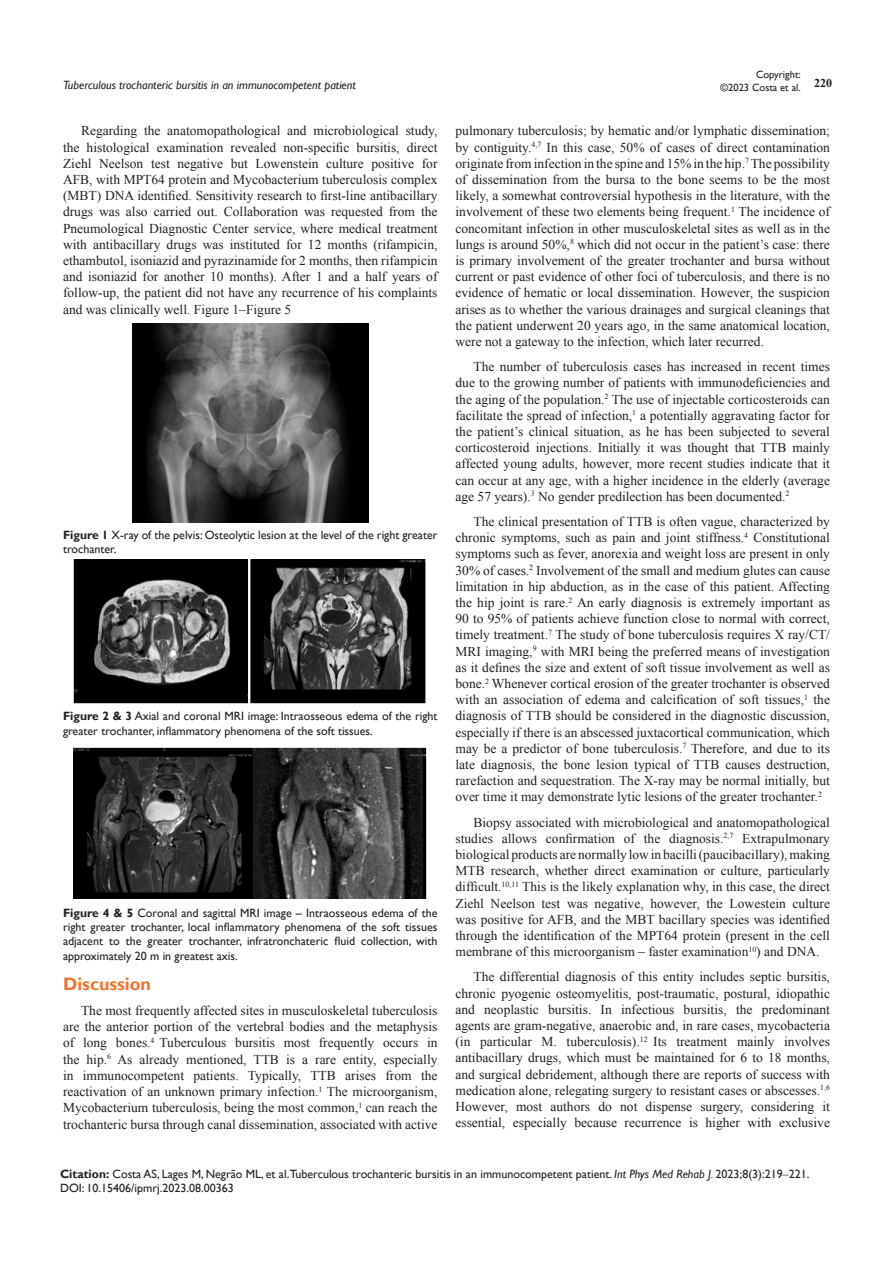
<style>
.page{position:relative;width:893px;height:1263px;background:#fff}
.page>*{position:absolute;margin:0;border:0;box-sizing:border-box;transform-origin:0 0}
.List_Paragraph{font:700 18px "Gill Sans";color:#f37331}
.t1{font:13.5px/16.2px "Times New Roman";color:#231f20;text-align:justify}
.Citation{font:12px/14.4px "Gill Sans";color:#231f20}
.t2{font:italic 12px "Gill Sans";color:#231f20}
.t3{font:700 12px "Times New Roman";color:#231f20}
.t4{font:10.5px/12.6px "Gill Sans";color:#231f20;text-align:right}
.s1{font-weight:700}
.s2{font-style:italic}
.s3{font-family:"Times New Roman"}
</style>
<div class="page">
<img style="left:133px;top:323px;width:235px;height:200px">
<img style="left:74px;top:559px;width:352px;height:145px">
<img style="left:74px;top:747px;width:353px;height:151px">
<p class="t4" style="left:720px;top:69px;width:82px">Copyright:<br>©2023 Costa et al.</p>
<p class="t2" style="left:63px;top:78px;width:294px">Tuberculous trochanteric bursitis in an immunocompetent patient</p>
<p class="t3" style="left:814px;top:75px;width:19px">220</p>
<p class="t1" style="left:63px;top:123px;width:376px;text-indent:18px">Regarding the anatomopathological and microbiological study, the histological examination revealed non-specific bursitis, direct Ziehl Neelson test negative but Lowenstein culture positive for AFB, with MPT64 protein and Mycobacterium tuberculosis complex (MBT) DNA identified. Sensitivity research to first-line antibacillary drugs was also carried out. Collaboration was requested from the Pneumological Diagnostic Center service, where medical treatment with antibacillary drugs was instituted for 12 months (rifampicin, ethambutol, isoniazid and pyrazinamide for 2 months, then rifampicin and isoniazid for another 10 months). After 1 and a half years of follow-up, the patient did not have any recurrence of his complaints and was clinically well. Figure 1–Figure 5</p>
<p class="Citation" style="left:63px;top:528px;width:376px"><span class="s1">Figure 1</span> X-ray of the pelvis: Osteolytic lesion at the level of the right greater trochanter.</p>
<p class="Citation" style="left:63px;top:709px;width:376px"><span class="s1">Figure 2 &amp; 3</span> Axial and coronal MRI image: Intraosseous edema of the right greater trochanter, inflammatory phenomena of the soft tissues.</p>
<p class="Citation" style="left:63px;top:906px;width:376px;text-align:justify"><span class="s1">Figure 4 &amp; 5</span> Coronal and sagittal MRI image – Intraosseous edema of the right greater trochanter, local inflammatory phenomena of the soft tissues adjacent to the greater trochanter, infratronchateric fluid collection, with approximately 20 m in greatest axis.</p>
<p class="List_Paragraph" style="left:63px;top:973px;width:89px">Discussion</p>
<p class="t1" style="left:63px;top:1002px;width:376px;text-indent:18px">The most frequently affected sites in musculoskeletal tuberculosis are the anterior portion of the vertebral bodies and the metaphysis of long bones.<sup>4</sup> Tuberculous bursitis most frequently occurs in the hip.<sup>6</sup> As already mentioned, TTB is a rare entity, especially in immunocompetent patients. Typically, TTB arises from the reactivation of an unknown primary infection.<sup>1</sup> The microorganism, Mycobacterium tuberculosis, being the most common,<sup>1</sup> can reach the trochanteric bursa through canal dissemination, associated with active</p>
<p class="t1" style="left:455px;top:123px;width:376px">pulmonary tuberculosis; by hematic and/or lymphatic dissemination; by contiguity.<sup>4,7</sup> In this case, 50% of cases of direct contamination originate from infection in the spine and 15% in the hip.<sup>7</sup> The possibility of dissemination from the bursa to the bone seems to be the most likely, a somewhat controversial hypothesis in the literature, with the involvement of these two elements being frequent.<sup>1</sup> The incidence of concomitant infection in other musculoskeletal sites as well as in the lungs is around 50%,<sup>8</sup> which did not occur in the patient’s case: there is primary involvement of the greater trochanter and bursa without current or past evidence of other foci of tuberculosis, and there is no evidence of hematic or local dissemination. However, the suspicion arises as to whether the various drainages and surgical cleanings that the patient underwent 20 years ago, in the same anatomical location, were not a gateway to the infection, which later recurred.</p>
<p class="t1" style="left:455px;top:358px;width:376px;text-indent:18px">The number of tuberculosis cases has increased in recent times due to the growing number of patients with immunodeficiencies and the aging of the population.<sup>2</sup> The use of injectable corticosteroids can facilitate the spread of infection,<sup>1</sup> a potentially aggravating factor for the patient’s clinical situation, as he has been subjected to several corticosteroid injections. Initially it was thought that TTB mainly affected young adults, however, more recent studies indicate that it can occur at any age, with a higher incidence in the elderly (average age 57 years).<sup>3</sup> No gender predilection has been documented.<sup>2</sup></p>
<p class="t1" style="left:455px;top:513px;width:376px;text-indent:18px">The clinical presentation of TTB is often vague, characterized by chronic symptoms, such as pain and joint stiffness.<sup>4</sup> Constitutional symptoms such as fever, anorexia and weight loss are present in only 30% of cases.<sup>2</sup> Involvement of the small and medium glutes can cause limitation in hip abduction, as in the case of this patient. Affecting the hip joint is rare.<sup>2</sup> An early diagnosis is extremely important as 90 to 95% of patients achieve function close to normal with correct, timely treatment.<sup>7</sup> The study of bone tuberculosis requires X ray/CT/ MRI imaging,<sup>9</sup> with MRI being the preferred means of investigation as it defines the size and extent of soft tissue involvement as well as bone.<sup>2</sup> Whenever cortical erosion of the greater trochanter is observed with an association of edema and calcification of soft tissues,<sup>1</sup> the diagnosis of TTB should be considered in the diagnostic discussion, especially if there is an abscessed juxtacortical communication, which may be a predictor of bone tuberculosis.<sup>7</sup> Therefore, and due to its late diagnosis, the bone lesion typical of TTB causes destruction, rarefaction and sequestration. The X-ray may be normal initially, but over time it may demonstrate lytic lesions of the greater trochanter.<sup>2</sup></p>
<p class="t1" style="left:455px;top:814px;width:376px;text-indent:18px">Biopsy associated with microbiological and anatomopathological studies allows confirmation of the diagnosis.<sup>2,7</sup> Extrapulmonary biological products are normally low in bacilli (paucibacillary), making MTB research, whether direct examination or culture, particularly difficult.<sup>10,11</sup> This is the likely explanation why, in this case, the direct Ziehl Neelson test was negative, however, the Lowestein culture was positive for AFB, and the MBT bacillary species was identified through the identification of the MPT64 protein (present in the cell membrane of this microorganism – faster examination<sup>10</sup>) and DNA.</p>
<p class="t1" style="left:455px;top:969px;width:376px;text-indent:18px">The differential diagnosis of this entity includes septic bursitis, chronic pyogenic osteomyelitis, post-traumatic, postural, idiopathic and neoplastic bursitis. In infectious bursitis, the predominant agents are gram-negative, anaerobic and, in rare cases, mycobacteria (in particular M. tuberculosis).<sup>12</sup> Its treatment mainly involves antibacillary drugs, which must be maintained for 6 to 18 months, and surgical debridement, although there are reports of success with medication alone, relegating surgery to resistant cases or abscesses.<sup>1,6<br></sup>However, most authors do not dispense surgery, considering it essential, especially because recurrence is higher with exclusive</p>
<p class="Citation" style="left:60px;top:1167px;width:751px"><span class="s1">Citation:</span> Costa AS, Lages M, Negrão ML, et al.Tuberculous trochanteric bursitis in an immunocompetent patient. <span class="s2">Int Phys Med Rehab J.</span> 2023;8(3):219<span class="s3">‒</span>221.</p>
<p class="Citation" style="left:60px;top:1181px;width:175px">DOI: 10.15406/ipmrj.2023.08.00363</p>
</div>
